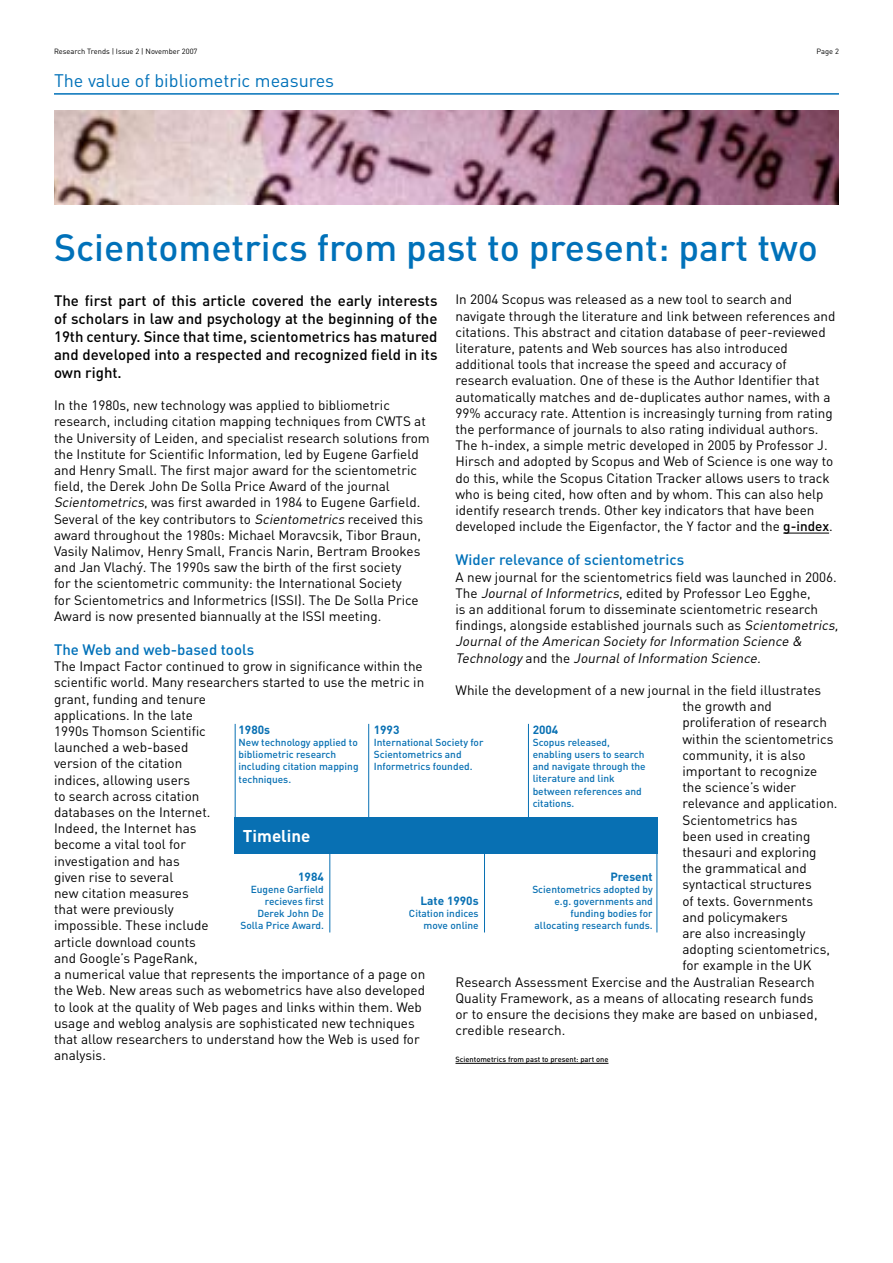
<style>
.page{position:relative;width:893px;height:1263px;background:#fff}
.page>*{position:absolute;margin:0;border:0;box-sizing:border-box;transform-origin:0 0}
.t1{font:500 37.5px "DIN";color:#0071b9}
.t2{font:18px "DIN";color:#0071b9}
.t3{font:700 16.95px "DIN";color:#fff}
.t4{font:500 15px/18px "DIN";color:#000;text-align:justify}
.t5{font:500 15px "DIN";color:#0071b9}
.t6{font:13.5px/16.2px "DIN";color:#000}
.t7{font:700 11.85px "DIN";color:#0870b3}
.t8{font:500 10.2px/12.1px "DIN";color:#0870b3}
.t9{font:500 7.5px "DIN";color:#000}
.t10{font:7.5px "DIN";color:#000}
.s1{font-weight:500}
.s2{font-style:italic}
</style>
<div class="page">
<hr style="left:783px;top:533px;width:46px;height:1px;background:#000">
<hr style="left:455px;top:1063px;width:153px;height:1px;background:#000">
<hr style="left:54px;top:93px;width:785px;height:2px;background:#0071b9">
<img style="left:55px;top:110px;width:784px;height:95px">
<div style="left:234px;top:818px;width:424px;height:36px;background:#0870b3"></div>
<hr style="left:235px;top:724px;width:1px;height:106px;background:#0870b3">
<hr style="left:368px;top:724px;width:1px;height:106px;background:#0870b3">
<hr style="left:329px;top:826px;width:1px;height:106px;background:#0870b3">
<hr style="left:484px;top:826px;width:1px;height:106px;background:#0870b3">
<hr style="left:656px;top:826px;width:1px;height:106px;background:#0870b3">
<hr style="left:528px;top:724px;width:1px;height:106px;background:#0870b3">
<p class="t10" style="left:54px;top:47px;width:145px">Research Trends | Issue 2 | November 2007</p>
<p class="t10" style="left:816px;top:47px;width:18px">Page</p>
<h2 class="t2" style="left:54px;top:69px;width:282px">The value of bibliometric measures</h2>
<h1 class="t1" style="left:54px;top:223px;width:765px">Scientometrics from past to present: part two</h1>
<p class="t6" style="left:455px;top:291px;width:381px">In 2004 Scopus was released as a new tool to search and navigate through the literature and link between references and citations. This abstract and citation database of peer-reviewed literature, patents and Web sources has also introduced additional tools that increase the speed and accuracy of research evaluation. One of these is the Author Identifier that automatically matches and de-duplicates author names, with a 99% accuracy rate. Attention is increasingly turning from rating the performance of journals to also rating individual authors.<br>The h-index, a simple metric developed in 2005 by Professor J.<br>Hirsch and adopted by Scopus and Web of Science is one way to do this, while the Scopus Citation Tracker allows users to track who is being cited, how often and by whom. This can also help identify research trends. Other key indicators that have been developed include the Eigenfactor, the Y factor and the <span class="s1">g-index</span>.</p>
<p class="t5" style="left:455px;top:550px;width:230px">Wider relevance of scientometrics</p>
<p class="t6" style="left:455px;top:568px;width:387px">A new journal for the scientometrics field was launched in 2006.<br>The <span class="s2">JournalofInformetrics</span>, edited by Professor Leo Egghe,<br>is an additional forum to disseminate scientometric research findings, alongside established journals such as <span class="s2">Scientometrics, Journalofthe American Society for Information Science &amp; Technology</span> a n d t h e <span class="s2">JournalofInformation Science.</span></p>
<p class="t6" style="left:455px;top:682px;width:367px">While the development of a new journal in the field illustrates</p>
<p class="t6" style="left:682px;top:698px;width:91px">the growth and</p>
<p class="t6" style="left:682px;top:714px;width:146px">proliferation of research</p>
<p class="t6" style="left:682px;top:730px;width:153px">within the scientometrics</p>
<p class="t6" style="left:682px;top:747px;width:125px">community, it is also</p>
<p class="t6" style="left:682px;top:763px;width:136px">important to recognize</p>
<p class="t6" style="left:682px;top:779px;width:115px">the science’s wider</p>
<p class="t6" style="left:682px;top:795px;width:157px">relevance and application.</p>
<p class="t6" style="left:682px;top:811px;width:116px">Scientometrics has</p>
<p class="t6" style="left:682px;top:828px;width:130px">been used in creating</p>
<p class="t6" style="left:682px;top:844px;width:136px">thesauri and exploring</p>
<p class="t6" style="left:682px;top:860px;width:126px">the grammatical and</p>
<p class="t6" style="left:682px;top:876px;width:131px">syntactical structures</p>
<p class="t6" style="left:682px;top:892px;width:132px">of texts. Governments</p>
<p class="t6" style="left:682px;top:909px;width:107px">and policymakers</p>
<p class="t6" style="left:682px;top:925px;width:125px">are also increasingly</p>
<p class="t6" style="left:682px;top:941px;width:149px">adopting scientometrics,</p>
<p class="t6" style="left:682px;top:957px;width:131px">for example in the UK</p>
<p class="t6" style="left:455px;top:973px;width:361px">Research Assessment Exercise and the Australian Research</p>
<p class="t6" style="left:455px;top:990px;width:359px">Quality Framework, as a means of allocating research funds</p>
<p class="t6" style="left:455px;top:1006px;width:364px">or to ensure the decisions they make are based on unbiased,</p>
<p class="t6" style="left:455px;top:1022px;width:112px">credible research.</p>
<p class="t9" style="left:455px;top:1055px;width:154px">Scientometrics from past to present: part one</p>
<p class="t4" style="left:54px;top:291px;width:385px">The first part of this article covered the early interests of scholars in law and psychology at the beginning of the 19th century. Since that time, scientometrics has matured and developed into a respected and recognized field in its own right.</p>
<p class="t6" style="left:54px;top:397px;width:377px">In the 1980s, new technology was applied to bibliometric research, including citation mapping techniques from CWTS at the University of Leiden, and specialist research solutions from the Institute for Scientific Information, led by Eugene Garfield and Henry Small. The first major award for the scientometric field, the Derek John De Solla Price Award of the journal <span class="s2">Scientometrics</span>, was first awarded in 1984 to Eugene Garfield.<br>Several of the key contributors to <span class="s2">Scientometrics</span> received this award throughout the 1980s: Michael Moravcsik, Tibor Braun, Vasily Nalimov, Henry Small, Francis Narin, Bertram Brookes and Jan Vlachý. The 1990s saw the birth of the first society<br>for the scientometric community: the International Society<br>for Scientometrics and Informetrics (ISSI). The De Solla Price Award is now presented biannually at the ISSI meeting.</p>
<p class="t5" style="left:54px;top:640px;width:202px">The Web and web-based tools</p>
<p class="t6" style="left:54px;top:658px;width:373px">The Impact Factor continued to grow in significance within the scientific world. Many researchers started to use the metric in grant, funding and tenure<br>applications. In the late<br>1990s Thomson Scientific<br>launched a web-based<br>version of the citation<br>indices, allowing users<br>to search across citation<br>databases on the Internet.<br>Indeed, the Internet has<br>become a vital tool for<br>investigation and has<br>given rise to several<br>new citation measures<br>that were previously<br>impossible. These include<br>article download counts<br>and Google’s PageRank,<br>a numerical value that represents the importance of a page on the Web. New areas such as webometrics have also developed to look at the quality of Web pages and links within them. Web usage and weblog analysis are sophisticated new techniques that allow researchers to understand how the Web is used for analysis.</p>
<p class="t7" style="left:239px;top:722px;width:33px">1980s</p>
<p class="t8" style="left:239px;top:736px;width:122px">New technology applied to bibliometric research including citation mapping</p>
<p class="t8" style="left:239px;top:773px;width:54px">techniques.</p>
<p class="t7" style="left:374px;top:722px;width:27px">1993</p>
<p class="t8" style="left:374px;top:736px;width:111px">International Society for<br>Scientometrics and<br>Informetrics founded.</p>
<p class="t7" style="left:533px;top:722px;width:27px">2004</p>
<p class="t8" style="left:533px;top:736px;width:114px">Scopus released, enabling users to search and navigate through the literature and link between references and citations.</p>
<p class="t3" style="left:243px;top:825px;width:69px">Timeline</p>
<p class="t7" style="left:298px;top:869px;width:27px">1984</p>
<p class="t8" style="left:240px;top:883px;width:85px;text-align:right">Eugene Garfield recieves first<br>Derek John De<br>Solla Price Award.</p>
<p class="t7" style="left:420px;top:893px;width:60px">Late 1990s</p>
<p class="t7" style="left:610px;top:869px;width:44px">Present</p>
<p class="t8" style="left:532px;top:883px;width:122px;text-align:right">Scientometrics adopted by e.g. governments and funding bodies for allocating research funds.</p>
<p class="t8" style="left:409px;top:907px;width:71px;text-align:right">Citation indices move online</p>
</div>
